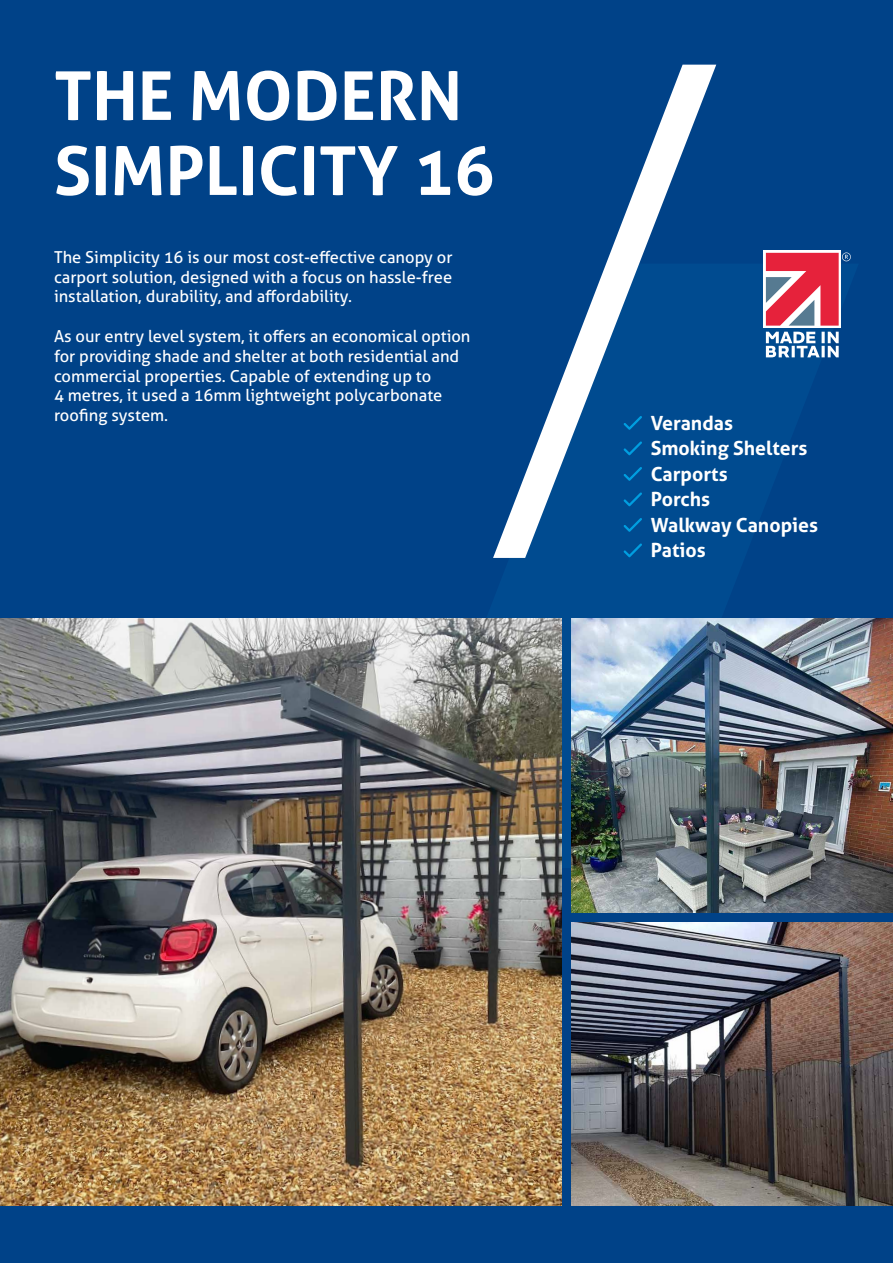
<style>
.page{position:relative;width:893px;height:1263px;background:#004288}
.page>*{position:absolute;margin:0;border:0;box-sizing:border-box;transform-origin:0 0}
.t1{font:700 67.5px/75px "Aller";color:#fff}
.t2{font:700 19.5px/25.5px "Aller";color:#fff}
.t3{font:16.5px/19.8px "Aller";color:#fff;text-align:justify}
</style>
<div class="page">
<svg style="left:493px;top:65px;width:223px;height:493px"></svg>
<svg style="left:623px;top:416px;width:19px;height:14px"></svg>
<svg style="left:623px;top:441px;width:19px;height:14px"></svg>
<svg style="left:623px;top:467px;width:19px;height:14px"></svg>
<svg style="left:623px;top:492px;width:19px;height:14px"></svg>
<svg style="left:623px;top:518px;width:19px;height:14px"></svg>
<svg style="left:623px;top:543px;width:19px;height:14px"></svg>
<img style="left:0;top:619px;width:561px;height:587px">
<img style="left:571px;top:619px;width:322px;height:293px">
<img style="left:571px;top:922px;width:322px;height:284px">
<svg style="left:764px;top:251px;width:77px;height:77px"></svg>
<svg style="left:766px;top:252px;width:85px;height:74px;background:#c15b74"></svg>
<svg style="left:766px;top:332px;width:73px;height:25px"></svg>
<h1 class="t1" style="left:54px;top:58px;width:442px">THE MODERN<br>SIMPLICITY 16</h1>
<p class="t3" style="left:54px;top:247px;width:400px">The Simplicity 16 is our most cost-effective canopy or carport solution, designed with a focus on hassle-free installation, durability, and affordability.</p>
<p class="t3" style="left:54px;top:326px;width:418px;text-align:left">As our entry level system, it offers an economical option for providing shade and shelter at both residential and commercial properties. Capable of extending up to<br>4 metres, it used a 16mm lightweight polycarbonate roofing system.</p>
<p class="t2" style="left:651px;top:410px;width:169px">Verandas<br>Smoking Shelters<br>Carports<br>Porchs<br>Walkway Canopies<br>Patios</p>
</div>
